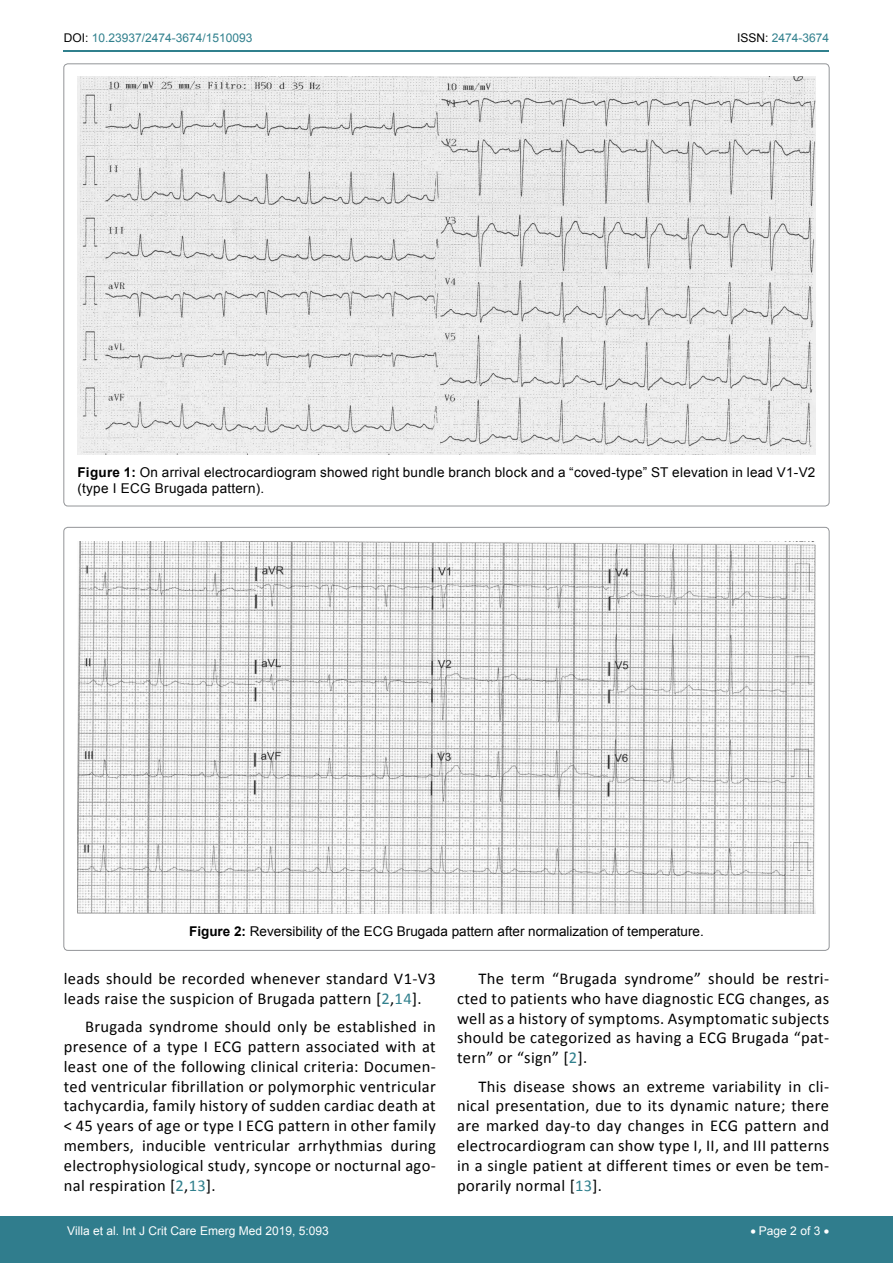
<style>
.page{position:relative;width:893px;height:1263px;background:#fff}
.page>*{position:absolute;margin:0;border:0;box-sizing:border-box;transform-origin:0 0}
.t1{font:16.5px/19.8px "Calibri";letter-spacing:.02em;color:#000;text-align:justify}
.t2{font:13.5px/16.2px "Arial";letter-spacing:.02em;color:#000}
.t3{font:13.5px "Arial";color:#000}
.t4{font:12px "Arial";color:#fff}
.t5{font:12px "Arial";color:#30808d}
.s1{color:#000}
.s2{font-weight:700}
.s3{color:#30808d}
</style>
<div class="page">
<hr style="left:64px;top:50px;width:765px;height:2px;background:#30808d">
<div style="left:0;top:1217px;width:893px;height:46px;background:#307d8d"></div>
<img style="left:77px;top:77px;width:738px;height:377px">
<img style="left:77px;top:541px;width:738px;height:373px">
<p class="t5" style="left:64px;top:30px;width:190px"><span class="s1">DOI:</span> 10.23937/2474-3674/1510093</p>
<p class="t5" style="left:737px;top:30px;width:94px"><span class="s1">ISSN:</span> 2474-3674</p>
<p class="t2" style="left:77px;top:464px;width:739px"><span class="s2">Figure 1:</span> On arrival electrocardiogram showed right bundle branch block and a “coved-type” ST elevation in lead V1-V2 (type I ECG Brugada pattern).</p>
<p class="t3" style="left:189px;top:923px;width:516px"><span class="s2">Figure 2:</span> Reversibility of the ECG Brugada pattern after normalization of temperature.</p>
<p class="t1" style="left:64px;top:969px;width:373px">leads should be recorded whenever standard V1-V3 leads raise the suspicion of Brugada pattern [<span class="s3">2</span>,<span class="s3">14</span>].</p>
<p class="t1" style="left:64px;top:1017px;width:374px;text-indent:21px">Brugada syndrome should only be established in presence of a type I ECG pattern associated with at least one of the following clinical criteria: Documen&shy;ted ventricular fibrillation or polymorphic ventricular tachycardia, family history of sudden cardiac death at &lt; 45 years of age or type I ECG pattern in other family members, inducible ventricular arrhythmias during electrophysiological study, syncope or nocturnal ago&shy;nal respiration [<span class="s3">2</span>,<span class="s3">13</span>].</p>
<p class="t1" style="left:457px;top:969px;width:373px;text-indent:21px">The term “Brugada syndrome” should be restri&shy;cted to patients who have diagnostic ECG changes, as well as a history of symptoms. Asymptomatic subjects should be categorized as having a ECG Brugada “pat&shy;tern” or “sign” [<span class="s3">2</span>].</p>
<p class="t1" style="left:457px;top:1076px;width:374px;text-indent:21px">This disease shows an extreme variability in cli&shy;nical presentation, due to its dynamic nature; there are marked day-to day changes in ECG pattern and electrocardiogram can show type I, II, and III patterns in a single patient at different times or even be tem&shy;porarily normal [<span class="s3">13</span>].</p>
<p class="t4" style="left:67px;top:1223px;width:263px">Villa et al. Int J Crit Care Emerg Med 2019, 5:093</p>
<p class="t4" style="left:750px;top:1223px;width:80px">• Page 2 of 3 •</p>
</div>
